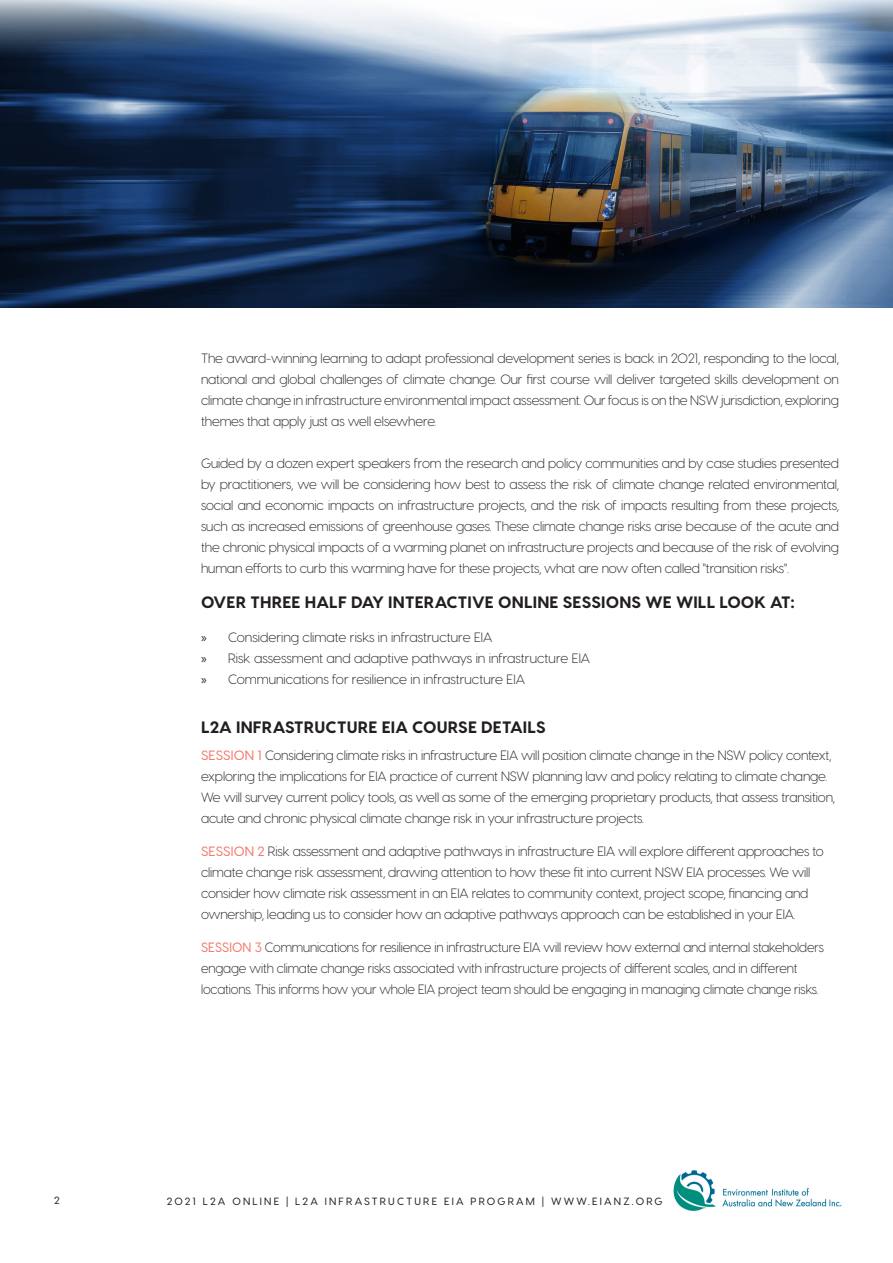
<style>
.page{position:relative;width:893px;height:1263px;background:#fff}
.page>*{position:absolute;margin:0;border:0;box-sizing:border-box;transform-origin:0 0}
.Chapter_Subtitle{font:800 16.5px "Visby CF";letter-spacing:.01em;color:#231f20}
.Body_Text{font:300 13.5px/21px "Visby CF";letter-spacing:-.01em;color:#231f20;text-align:justify}
.Body_Text-2{font:300 13.5px/21px "Visby CF";letter-spacing:-.01em;color:#231f20;scale:.95 1}
.t1{font:500 10.5px "Visby CF";letter-spacing:.21em;color:#231f20}
.s1{font-family:"Myriad Pro";font-weight:400}
.s2{font-weight:500;color:#f37a6b}
</style>
<div class="page">
<img style="left:673px;top:1170px;width:169px;height:41px">
<img style="left:0;top:0;width:893px;height:308px">
<p class="Body_Text" style="left:201px;top:348px;width:639px">The award-winning learning to adapt professional development series is back in 2021, responding to the local, national and global challenges of climate change. Our first course will deliver targeted skills development on climate change in infrastructure environmental impact assessment. Our focus is on the NSW jurisdiction, exploring themes that apply just as well elsewhere.</p>
<p class="Body_Text" style="left:201px;top:453px;width:640px">Guided by a dozen expert speakers from the research and policy communities and by case studies presented by practitioners, we will be considering how best to assess the risk of climate change related environmental, social and economic impacts on infrastructure projects, and the risk of impacts resulting from these projects, such as increased emissions of greenhouse gases. These climate change risks arise because of the acute and the chronic physical impacts of a warming planet on infrastructure projects and because of the risk of evolving human efforts to curb this warming have for these projects, what are now often called "transition risks".</p>
<p class="Chapter_Subtitle" style="left:201px;top:592px;width:595px">OVER THREE HALF DAY INTERACTIVE ONLINE SESSIONS WE WILL LOOK AT:</p>
<p class="Body_Text" style="left:201px;top:627px;width:293px"><span class="s1">»</span> Considering climate risks in infrastructure EIA</p>
<p class="Body_Text" style="left:201px;top:648px;width:391px"><span class="s1">»</span> Risk assessment and adaptive pathways in infrastructure EIA</p>
<p class="Body_Text" style="left:201px;top:669px;width:325px"><span class="s1">»</span> Communications for resilience in infrastructure EIA</p>
<p class="Chapter_Subtitle" style="left:201px;top:716px;width:346px">L2A INFRASTRUCTURE EIA COURSE DETAILS</p>
<p class="Body_Text" style="left:201px;top:744px;width:636px;text-align:left"><span class="s2">SESSION 1</span> Considering climate risks in infrastructure EIA will position climate change in the NSW policy context, exploring the implications for EIA practice of current NSW planning law and policy relating to climate change.<br>We will survey current policy tools, as well as some of the emerging proprietary products, that assess transition, acute and chronic physical climate change risk in your infrastructure projects.</p>
<p class="Body_Text" style="left:201px;top:840px;width:624px;text-align:left"><span class="s2">SESSION 2</span> Risk assessment and adaptive pathways in infrastructure EIA will explore different approaches to climate change risk assessment, drawing attention to how these fit into current NSW EIA processes. We will consider how climate risk assessment in an EIA relates to community context, project scope, financing and ownership, leading us to consider how an adaptive pathways approach can be established in your EIA.</p>
<p class="Body_Text-2" style="left:201px;top:936px;width:657px"><span class="s2">SESSION 3</span> Communications for resilience in infrastructure EIA will review how external and internal stakeholders engage with climate change risks associated with infrastructure projects of different scales, and in different locations. This informs how your whole EIA project team should be engaging in managing climate change risks.</p>
<p class="t1" style="left:54px;top:1194px;width:7px">2</p>
<p class="t1" style="left:167px;top:1195px;width:497px">2021 L2A ONLINE | L2A INFRASTRUCTURE EIA PROGRAM | WWW.EIANZ.ORG</p>
</div>
